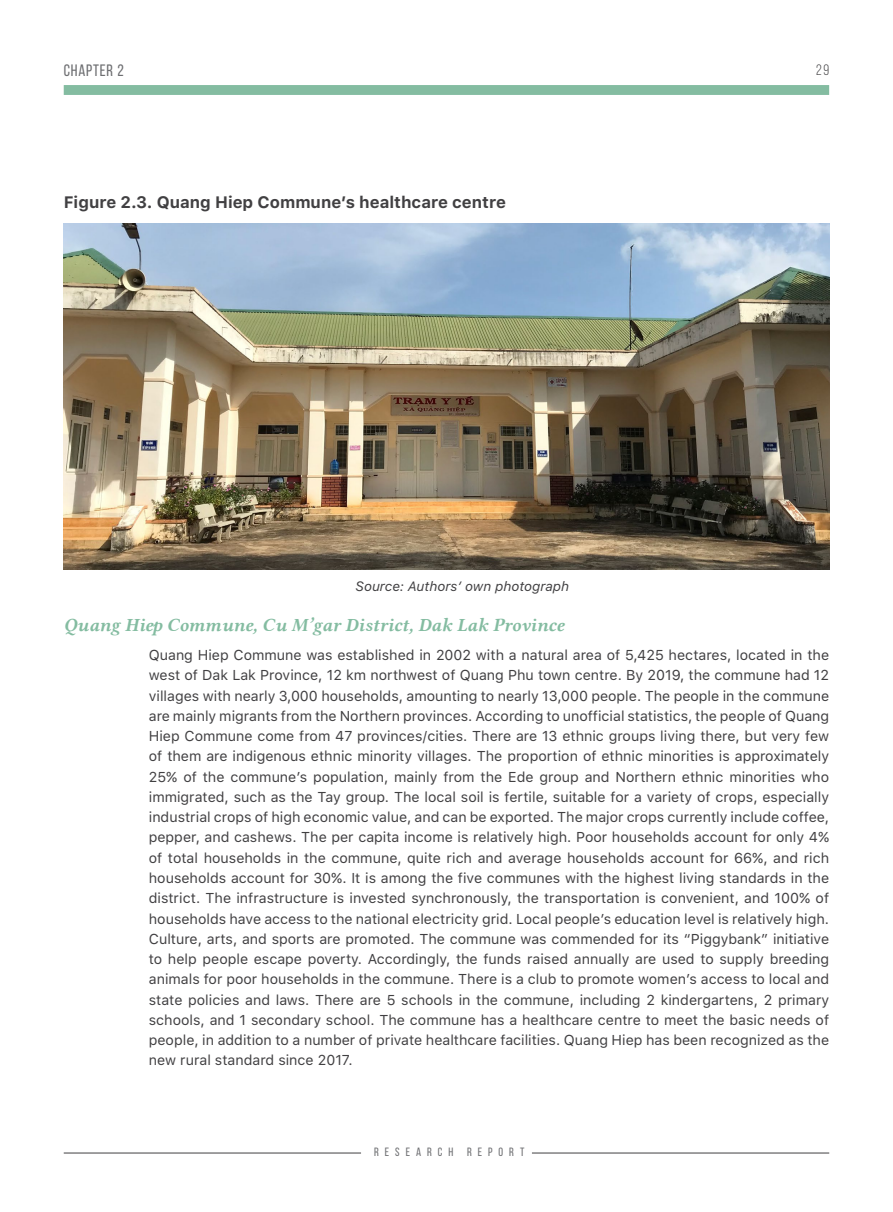
<style>
.page{position:relative;width:893px;height:1212px;background:#fff}
.page>*{position:absolute;margin:0;border:0;box-sizing:border-box;transform-origin:0 0}
.t1{font:18.75px "SVN Linux Libertinebolditalic";color:#84bca1}
.t2{font:700 16.5px "SFUI Text";color:#414042}
.t3{font:16.5px "SVN Bebas Neue";letter-spacing:.05em;color:#6d6e71}
.t4{font:15px "SVN Bebas Neue";color:#414042}
.t5{font:14.25px/20.2px "SFUI Text";color:#414042;text-align:justify}
.t6{font:italic 13.5px "SFUI Text";color:#414042}
.t7{font:12px "SVN Bebas Neue";letter-spacing:.5em;color:#6d6e71}
</style>
<div class="page">
<div style="left:64px;top:85px;width:765px;height:10px;background:#84bca1"></div>
<hr style="left:64px;top:1153px;width:297px;height:1px;background:#414042">
<hr style="left:532px;top:1153px;width:297px;height:1px;background:#414042">
<img style="left:64px;top:223px;width:765px;height:347px">
<p class="t3" style="left:64px;top:59px;width:62px">CHAPTER 2</p>
<p class="t4" style="left:816px;top:60px;width:14px">29</p>
<p class="t2" style="left:64px;top:190px;width:444px">Figure 2.3. Quang Hiep Commune’s healthcare centre</p>
<p class="t6" style="left:355px;top:576px;width:215px">Source: Authors’ own photograph</p>
<h1 class="t1" style="left:64px;top:611px;width:502px">Quang Hiep Commune, Cu M’gar District, Dak Lak Province</h1>
<p class="t5" style="left:149px;top:645px;width:682px">Quang Hiep Commune was established in 2002 with a natural area of 5,425 hectares, located in the west of Dak Lak Province, 12 km northwest of Quang Phu town centre. By 2019, the commune had 12 villages with nearly 3,000 households, amounting to nearly 13,000 people. The people in the commune are mainly migrants from the Northern provinces. According to unofficial statistics, the people of Quang Hiep Commune come from 47 provinces/cities. There are 13 ethnic groups living there, but very few of them are indigenous ethnic minority villages. The proportion of ethnic minorities is approximately 25% of the commune’s population, mainly from the Ede group and Northern ethnic minorities who immigrated, such as the Tay group. The local soil is fertile, suitable for a variety of crops, especially industrial crops of high economic value, and can be exported. The major crops currently include coffee, pepper, and cashews. The per capita income is relatively high. Poor households account for only 4% of total households in the commune, quite rich and average households account for 66%, and rich households account for 30%. It is among the five communes with the highest living standards in the district. The infrastructure is invested synchronously, the transportation is convenient, and 100% of households have access to the national electricity grid. Local people’s education level is relatively high.<br>Culture, arts, and sports are promoted. The commune was commended for its “Piggybank” initiative to help people escape poverty. Accordingly, the funds raised annually are used to supply breeding animals for poor households in the commune. There is a club to promote women’s access to local and state policies and laws. There are 5 schools in the commune, including 2 kindergartens, 2 primary schools, and 1 secondary school. The commune has a healthcare centre to meet the basic needs of people, in addition to a number of private healthcare facilities. Quang Hiep has been recognized as the new rural standard since 2017.</p>
<p class="t7" style="left:374px;top:1143px;width:152px">RESEARCH REPORT</p>
</div>
